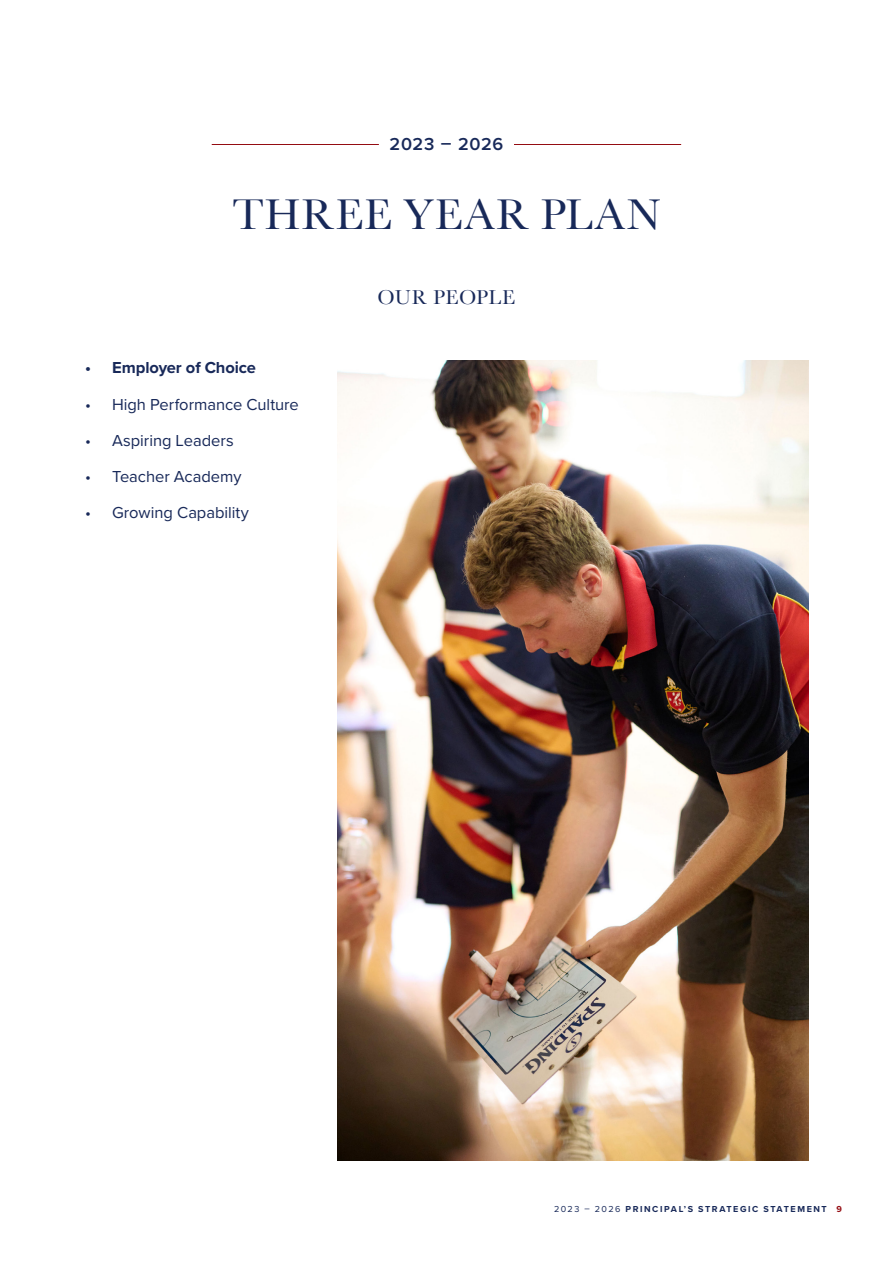
<style>
.page{position:relative;width:893px;height:1263px;background:#fff}
.page>*{position:absolute;margin:0;border:0;box-sizing:border-box;transform-origin:0 0}
.Heading_-_Main{font:45px "Baskerville";letter-spacing:.025em;color:#182959}
.Introduction___Openi{font:21px "Baskerville";letter-spacing:.02em;color:#182959}
.Heading_-_Supporting{font:600 18px "Proxima Nova";letter-spacing:.04em;color:#182959}
.t1{font:16.5px "Proxima Nova";color:#182959}
.t2{font:700 16.5px "Proxima Nova";letter-spacing:-.005em;color:#182959}
.Body{font:700 9px "Proxima Nova";letter-spacing:.175em;color:#182959}
.s1{font-weight:400}
.s2{color:#940c12}
</style>
<div class="page">
<hr style="left:212px;top:144px;width:167px;height:1px;background:#940c12">
<hr style="left:514px;top:144px;width:167px;height:1px;background:#940c12">
<img style="left:337px;top:360px;width:471px;height:801px">
<p class="Heading_-_Supporting" style="left:390px;top:131px;width:115px">2023 – 2026</p>
<p class="Heading_-_Main" style="left:232px;top:188px;width:430px">THREE YEAR PLAN</p>
<p class="t2" style="left:85px;top:355px;width:172px">• Employer of Choice</p>
<p class="t1" style="left:85px;top:392px;width:215px">• High Performance Culture</p>
<p class="t1" style="left:85px;top:428px;width:150px">• Aspiring Leaders</p>
<p class="t1" style="left:85px;top:464px;width:158px">• Teacher Academy</p>
<p class="t1" style="left:85px;top:501px;width:165px">• Growing Capability</p>
<p class="Introduction___Openi" style="left:378px;top:285px;width:139px">OUR PEOPLE</p>
<p class="Body" style="left:554px;top:1202px;width:289px"><span class="s1">2023 – 2026</span> PRINCIPAL’S STRATEGIC STATEMENT <span class="s2">9</span></p>
</div>
